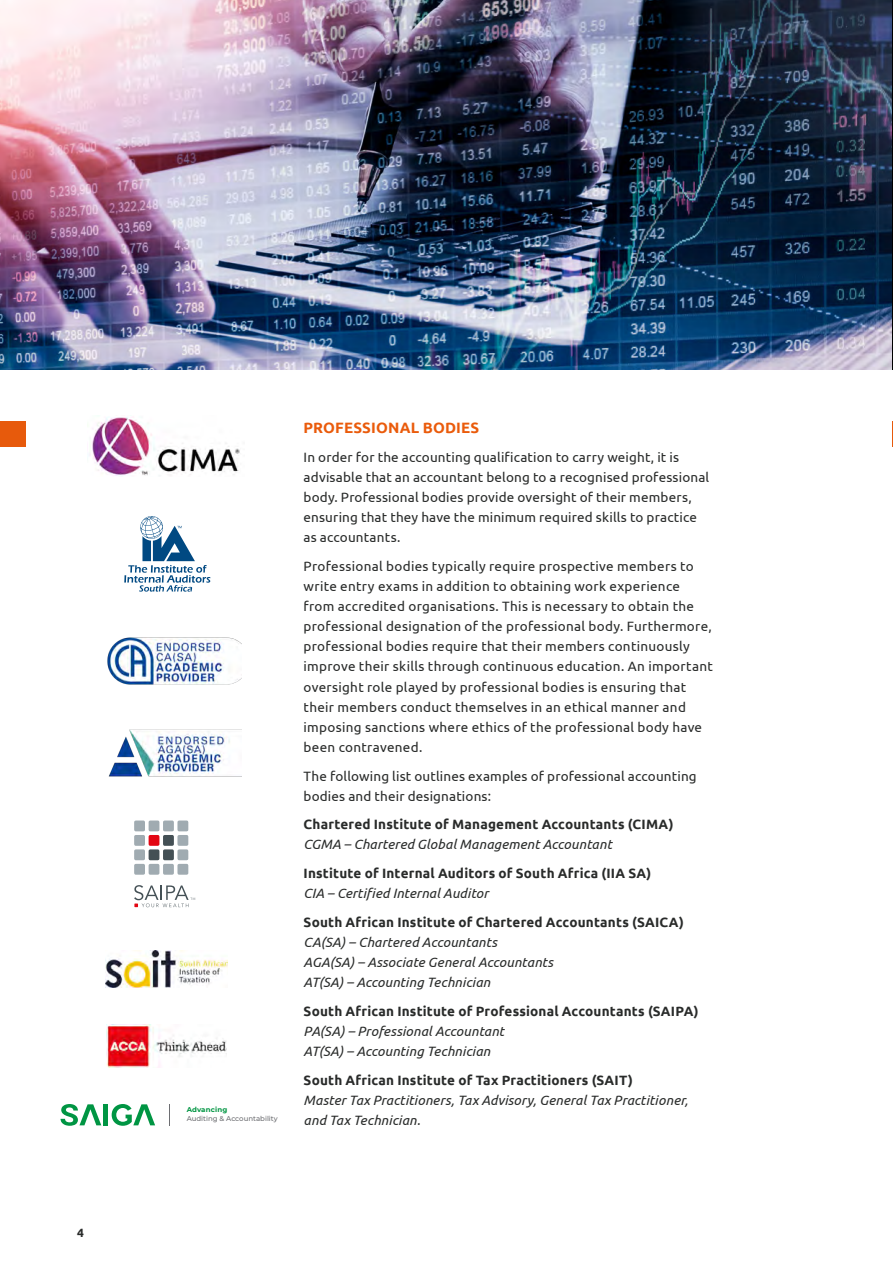
<style>
.page{position:relative;width:893px;height:1263px;background:#fff}
.page>*{position:absolute;margin:0;border:0;box-sizing:border-box;transform-origin:0 0}
.t1{font:700 15px "Ubuntu";letter-spacing:.01em;color:#ea5b0b}
.t2{font:13.5px/20.1px "Ubuntu";letter-spacing:.02em;color:#292b2a}
.t3{font:italic 13.5px/20.1px "Ubuntu";letter-spacing:.01em;color:#292b2a}
.t4{font:700 13.5px "Ubuntu";letter-spacing:.015em;color:#292b2a}
.t5{font:700 12px "Ubuntu";color:#292b2a}
.t6{font:500 7.05px "Montserrat";color:#6d6e72}
.t7{font:700 7.05px "Montserrat";letter-spacing:.02em;color:#009542}
</style>
<div class="page">
<div style="left:0;top:421px;width:26px;height:26px;background:#e75a0c"></div>
<svg style="left:892px;top:421px;width:1px;height:26px"></svg>
<img style="left:87px;top:415px;width:153px;height:61px">
<svg style="left:124px;top:516px;width:86px;height:76px"></svg>
<div style="left:134px;top:864px;width:11px;height:11px;background:#a0abb1;border-radius:2px"></div>
<div style="left:177px;top:864px;width:11px;height:11px;background:#a0abb1;border-radius:2px"></div>
<div style="left:163px;top:864px;width:11px;height:11px;background:#a0abb1;border-radius:2px"></div>
<div style="left:149px;top:864px;width:10px;height:11px;background:#a0abb1;border-radius:2px"></div>
<div style="left:134px;top:820px;width:11px;height:11px;background:#a0abb1;border-radius:2px"></div>
<div style="left:134px;top:835px;width:11px;height:11px;background:#a0abb1;border-radius:2px"></div>
<div style="left:134px;top:849px;width:11px;height:11px;background:#a0abb1;border-radius:2px"></div>
<div style="left:177px;top:820px;width:11px;height:11px;background:#a0abb1;border-radius:2px"></div>
<div style="left:177px;top:835px;width:11px;height:11px;background:#a0abb1;border-radius:2px"></div>
<div style="left:177px;top:849px;width:11px;height:11px;background:#a0abb1;border-radius:2px"></div>
<div style="left:163px;top:820px;width:11px;height:11px;background:#a0abb1;border-radius:2px"></div>
<div style="left:163px;top:835px;width:11px;height:11px;background:#445055;border-radius:2px"></div>
<div style="left:163px;top:849px;width:11px;height:11px;background:#445055;border-radius:2px"></div>
<div style="left:149px;top:820px;width:10px;height:11px;background:#a0abb1;border-radius:2px"></div>
<div style="left:149px;top:835px;width:10px;height:11px;background:#e30613;border-radius:2px"></div>
<div style="left:149px;top:849px;width:10px;height:11px;background:#445055;border-radius:2px"></div>
<svg style="left:134px;top:885px;width:61px;height:22px"></svg>
<img style="left:106px;top:950px;width:121px;height:37px">
<img style="left:0;top:0;width:893px;height:369px">
<img style="left:107px;top:1024px;width:119px;height:44px">
<img style="left:108px;top:729px;width:133px;height:48px">
<img style="left:107px;top:637px;width:134px;height:48px">
<hr style="left:104px;top:1104px;width:4px;height:21px;background:#009543">
<svg style="left:61px;top:1104px;width:40px;height:22px"></svg>
<svg style="left:112px;top:1104px;width:43px;height:22px"></svg>
<svg style="left:169px;top:1104px;width:1px;height:21px"></svg>
<p class="t5" style="left:77px;top:1226px;width:8px">4</p>
<p class="t7" style="left:187px;top:1104px;width:42px">Advancing</p>
<p class="t6" style="left:187px;top:1113px;width:93px">Auditing &amp; Accountability</p>
<p class="t1" style="left:304px;top:418px;width:177px">PROFESSIONAL BODIES</p>
<p class="t2" style="left:304px;top:446px;width:407px">In order for the accounting qualification to carry weight, it is advisable that an accountant belong to a recognised professional body. Professional bodies provide oversight of their members, ensuring that they have the minimum required skills to practice as accountants.</p>
<p class="t2" style="left:304px;top:555px;width:411px">Professional bodies typically require prospective members to write entry exams in addition to obtaining work experience from accredited organisations. This is necessary to obtain the professional designation of the professional body. Furthermore, professional bodies require that their members continuously improve their skills through continuous education. An important oversight role played by professional bodies is ensuring that their members conduct themselves in an ethical manner and imposing sanctions where ethics of the professional body have been contravened.</p>
<p class="t2" style="left:304px;top:765px;width:395px">The following list outlines examples of professional accounting bodies and their designations:</p>
<p class="t4" style="left:304px;top:816px;width:371px">Chartered Institute of Management Accountants (CIMA)</p>
<p class="t3" style="left:304px;top:834px;width:310px">CGMA – Chartered Global Management Accountant</p>
<p class="t4" style="left:304px;top:865px;width:349px">Institute of Internal Auditors of South Africa (IIA SA)</p>
<p class="t3" style="left:304px;top:883px;width:186px">CIA – Certified Internal Auditor</p>
<p class="t4" style="left:304px;top:914px;width:382px">South African Institute of Chartered Accountants (SAICA)</p>
<p class="t3" style="left:304px;top:932px;width:251px">CA(SA) – Chartered Accountants<br>AGA(SA) – Associate General Accountants<br>AT(SA) – Accounting Technician</p>
<p class="t4" style="left:304px;top:1003px;width:397px">South African Institute of Professional Accountants (SAIPA)</p>
<p class="t3" style="left:304px;top:1021px;width:202px">PA(SA) – Professional Accountant<br>AT(SA) – Accounting Technician</p>
<p class="t4" style="left:304px;top:1072px;width:331px">South African Institute of Tax Practitioners (SAIT)</p>
<p class="t3" style="left:304px;top:1090px;width:386px">Master Tax Practitioners, Tax Advisory, General Tax Practitioner, and Tax Technician.</p>
</div>
